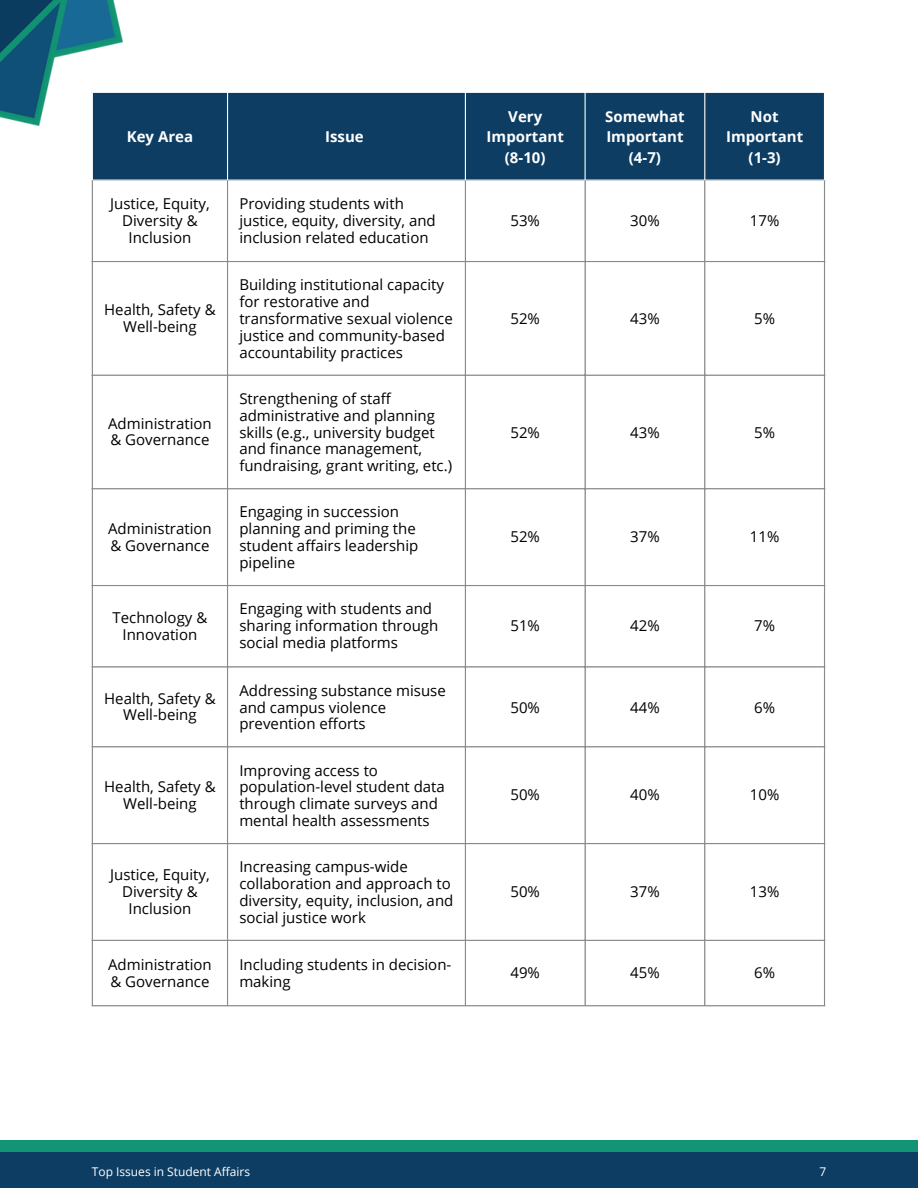
<style>
.page{position:relative;width:918px;height:1188px;background:#fff}
.page>*{position:absolute;margin:0;border:0;box-sizing:border-box;transform-origin:0 0}
.t1{font:15px/16.8px "Open Sans";color:#000}
.t2{font:700 15px/20.2px "Open Sans";color:#fff;text-align:center}
.t3{font:12px "Open Sans";color:#fff}
</style>
<div class="page">
<div style="left:0;top:1151px;width:918px;height:37px;background:#0d3d63"></div>
<div style="left:0;top:1140px;width:918px;height:11px;background:#139475"></div>
<div style="left:93px;top:93px;width:731px;height:87px;background:#0d3d63"></div>
<hr style="left:227px;top:93px;width:1px;height:87px;background:#fff">
<hr style="left:465px;top:93px;width:1px;height:87px;background:#fff">
<hr style="left:585px;top:93px;width:1px;height:87px;background:#fff">
<hr style="left:704px;top:93px;width:1px;height:87px;background:#fff">
<hr style="left:92px;top:181px;width:1px;height:824px;background:#888a8a">
<hr style="left:227px;top:181px;width:1px;height:824px;background:#888a8a">
<hr style="left:465px;top:181px;width:1px;height:824px;background:#888a8a">
<hr style="left:585px;top:181px;width:1px;height:824px;background:#888a8a">
<hr style="left:704px;top:181px;width:1px;height:824px;background:#888a8a">
<hr style="left:824px;top:181px;width:1px;height:824px;background:#888a8a">
<hr style="left:92px;top:261px;width:733px;height:1px;background:#888a8a">
<hr style="left:92px;top:375px;width:733px;height:1px;background:#888a8a">
<hr style="left:92px;top:488px;width:733px;height:1px;background:#888a8a">
<hr style="left:92px;top:585px;width:733px;height:1px;background:#888a8a">
<hr style="left:92px;top:666px;width:733px;height:2px;background:#888a8a">
<hr style="left:92px;top:746px;width:733px;height:1px;background:#888a8a">
<hr style="left:92px;top:843px;width:733px;height:1px;background:#888a8a">
<hr style="left:92px;top:940px;width:733px;height:1px;background:#888a8a">
<hr style="left:92px;top:1005px;width:733px;height:1px;background:#888a8a">
<img style="left:0;top:0;width:164px;height:164px">
<p class="t2" style="left:127px;top:126px;width:68px">Key Area</p>
<p class="t2" style="left:325px;top:126px;width:40px">Issue</p>
<p class="t1" style="left:110px;top:195px;width:101px;text-align:center">Justice, Equity,<br>Diversity &amp;<br>Inclusion</p>
<p class="t1" style="left:239px;top:195px;width:198px">Providing students with justice, equity, diversity, and inclusion related education</p>
<p class="t1" style="left:104px;top:301px;width:113px;text-align:center">Health, Safety &amp;<br>Well-being</p>
<p class="t1" style="left:108px;top:414px;width:105px">Administration &amp; Governance</p>
<p class="t1" style="left:108px;top:520px;width:105px">Administration &amp; Governance</p>
<p class="t1" style="left:239px;top:276px;width:215px">Building institutional capacity for restorative and transformative sexual violence justice and community-based accountability practices</p>
<p class="t1" style="left:239px;top:390px;width:214px">Strengthening of staff administrative and planning skills (e.g., university budget and finance management, fundraising, grant writing, etc.)</p>
<p class="t1" style="left:239px;top:503px;width:181px">Engaging in succession planning and priming the student affairs leadership pipeline</p>
<p class="t1" style="left:113px;top:609px;width:96px;text-align:center">Technology &amp;<br>Innovation</p>
<p class="t1" style="left:239px;top:600px;width:200px">Engaging with students and sharing information through social media platforms</p>
<p class="t1" style="left:104px;top:689px;width:113px;text-align:center">Health, Safety &amp;<br>Well-being</p>
<p class="t1" style="left:239px;top:681px;width:208px">Addressing substance misuse and campus violence prevention efforts</p>
<p class="t1" style="left:104px;top:778px;width:113px;text-align:center">Health, Safety &amp;<br>Well-being</p>
<p class="t1" style="left:239px;top:761px;width:207px">Improving access to population-level student data through climate surveys and mental health assessments</p>
<p class="t1" style="left:110px;top:866px;width:101px;text-align:center">Justice, Equity,<br>Diversity &amp;<br>Inclusion</p>
<p class="t1" style="left:239px;top:858px;width:216px">Increasing campus-wide collaboration and approach to diversity, equity, inclusion, and social justice work</p>
<p class="t2" style="left:487px;top:106px;width:79px">Very<br>Important</p>
<p class="t2" style="left:505px;top:147px;width:42px">(8-10)</p>
<p class="t2" style="left:605px;top:106px;width:81px;text-align:left">Somewhat<br>Important</p>
<p class="t2" style="left:629px;top:147px;width:34px">(4-7)</p>
<p class="t2" style="left:726px;top:106px;width:79px">Not<br>Important (1-3)</p>
<p class="t1" style="left:511px;top:211px;width:31px">53%</p>
<p class="t1" style="left:630px;top:211px;width:31px">30%</p>
<p class="t1" style="left:750px;top:211px;width:31px">17%</p>
<p class="t1" style="left:511px;top:310px;width:31px">52%</p>
<p class="t1" style="left:630px;top:310px;width:31px">43%</p>
<p class="t1" style="left:754px;top:310px;width:22px">5%</p>
<p class="t1" style="left:511px;top:423px;width:31px">52%</p>
<p class="t1" style="left:630px;top:423px;width:31px">43%</p>
<p class="t1" style="left:754px;top:423px;width:22px">5%</p>
<p class="t1" style="left:511px;top:528px;width:31px">52%</p>
<p class="t1" style="left:630px;top:528px;width:31px">37%</p>
<p class="t1" style="left:750px;top:528px;width:31px">11%</p>
<p class="t1" style="left:511px;top:617px;width:31px">51%</p>
<p class="t1" style="left:630px;top:617px;width:31px">42%</p>
<p class="t1" style="left:754px;top:617px;width:22px">7%</p>
<p class="t1" style="left:511px;top:698px;width:31px">50%</p>
<p class="t1" style="left:630px;top:698px;width:31px">44%</p>
<p class="t1" style="left:754px;top:698px;width:22px">6%</p>
<p class="t1" style="left:511px;top:786px;width:31px">50%</p>
<p class="t1" style="left:630px;top:786px;width:31px">40%</p>
<p class="t1" style="left:750px;top:786px;width:31px">10%</p>
<p class="t1" style="left:511px;top:883px;width:31px">50%</p>
<p class="t1" style="left:630px;top:883px;width:31px">37%</p>
<p class="t1" style="left:750px;top:883px;width:31px">13%</p>
<p class="t1" style="left:108px;top:956px;width:105px">Administration &amp; Governance</p>
<p class="t1" style="left:239px;top:956px;width:214px">Including students in decision&shy;making</p>
<p class="t1" style="left:511px;top:964px;width:31px">49%</p>
<p class="t1" style="left:630px;top:964px;width:31px">45%</p>
<p class="t1" style="left:754px;top:964px;width:22px">6%</p>
<p class="t3" style="left:92px;top:1163px;width:160px">Top Issues in Student Affairs</p>
<h1 class="t3" style="left:819px;top:1163px;width:8px">7</h1>
</div>
